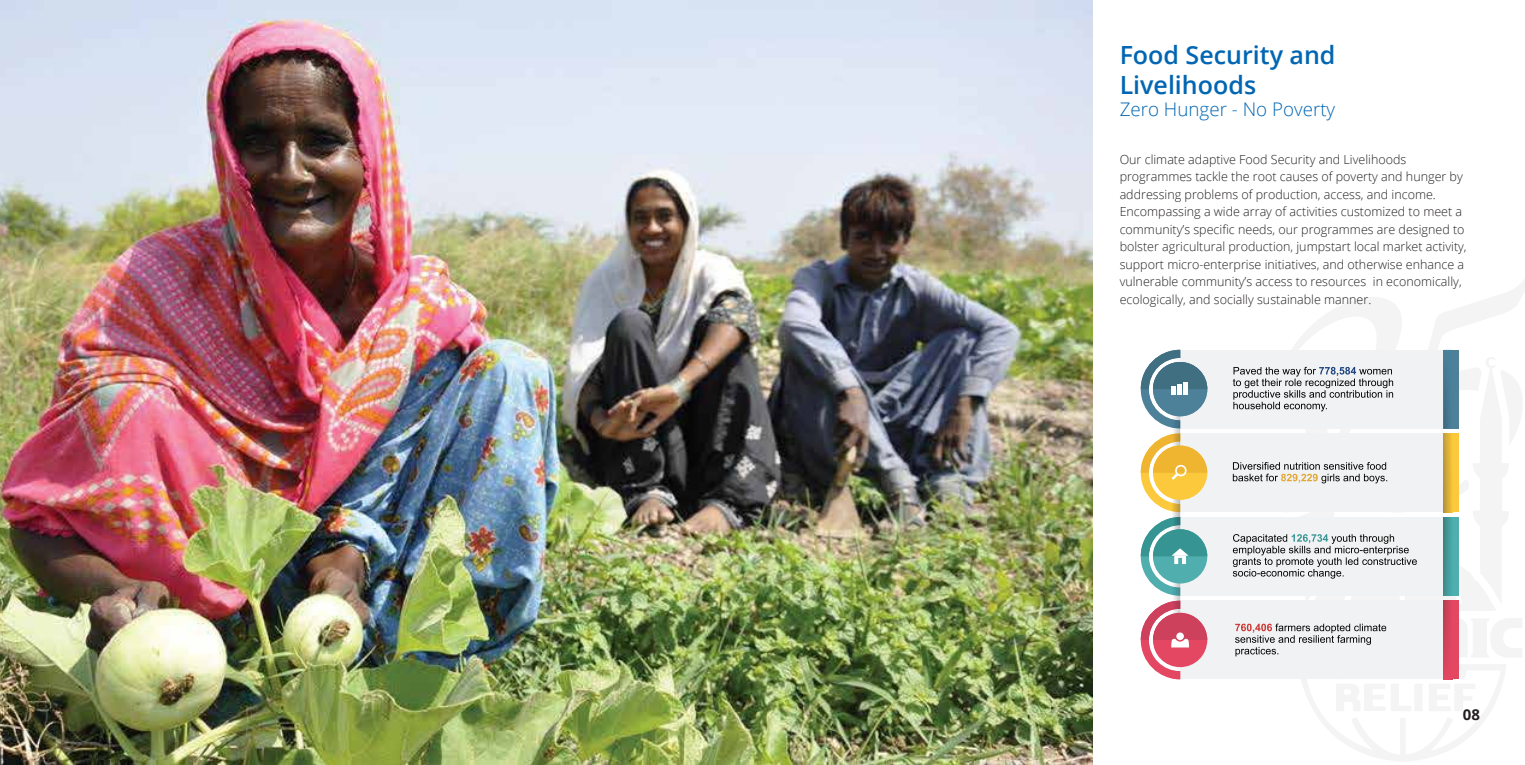
<style>
.page{position:relative;width:1525px;height:765px;background:#fff}
.page>*{position:absolute;margin:0;border:0;box-sizing:border-box;transform-origin:0 0}
.t1{font:600 25px/30px "Open Sans";color:#0066b3}
.t2{font:300 18.75px "Open Sans";color:#0066b3}
.t3{font:700 15px "Open Sans";color:#231f20}
.t4{font:300 12.5px/17.5px "Open Sans";color:#231f20}
</style>
<div class="page">
<svg style="left:1301px;top:664px;width:205px;height:97px"></svg>
<div style="left:1179px;top:601px;width:279px;height:78px;background:#f1f2f3"></div>
<div style="left:1179px;top:517px;width:279px;height:79px;background:#f1f2f3"></div>
<div style="left:1179px;top:433px;width:279px;height:79px;background:#f1f2f3"></div>
<div style="left:1179px;top:350px;width:279px;height:78px;background:#f1f2f3"></div>
<div style="left:1443px;top:601px;width:15px;height:78px;background:#e44762"></div>
<svg style="left:1140px;top:350px;width:67px;height:329px"></svg>
<hr style="left:1177px;top:384px;width:4px;height:10px;background:#fff">
<hr style="left:1183px;top:382px;width:4px;height:12px;background:#fff">
<svg style="left:1232px;top:281px;width:292px;height:330px"></svg>
<svg style="left:1235px;top:618px;width:287px;height:40px"></svg>
<img style="left:0;top:0;width:1091px;height:765px">
<h1 class="t1" style="left:1119px;top:39px;width:217px">Food Security and<br>Livelihoods</h1>
<h2 class="t2" style="left:1119px;top:97px;width:217px">Zero Hunger - No Poverty</h2>
<p class="t4" style="left:1119px;top:150px;width:348px">Our climate adaptive Food Security and Livelihoods programmes tackle the root causes of poverty and hunger by addressing problems of production, access, and income.<br>Encompassing a wide array of activities customized to meet a community’s specific needs, our programmes are designed to bolster agricultural production, jumpstart local market activity, support micro-enterprise initiatives, and otherwise enhance a vulnerable community’s access to resources in economically, ecologically, and socially sustainable manner.</p>
<p class="t3" style="left:1462px;top:704px;width:19px">08</p>
</div>
